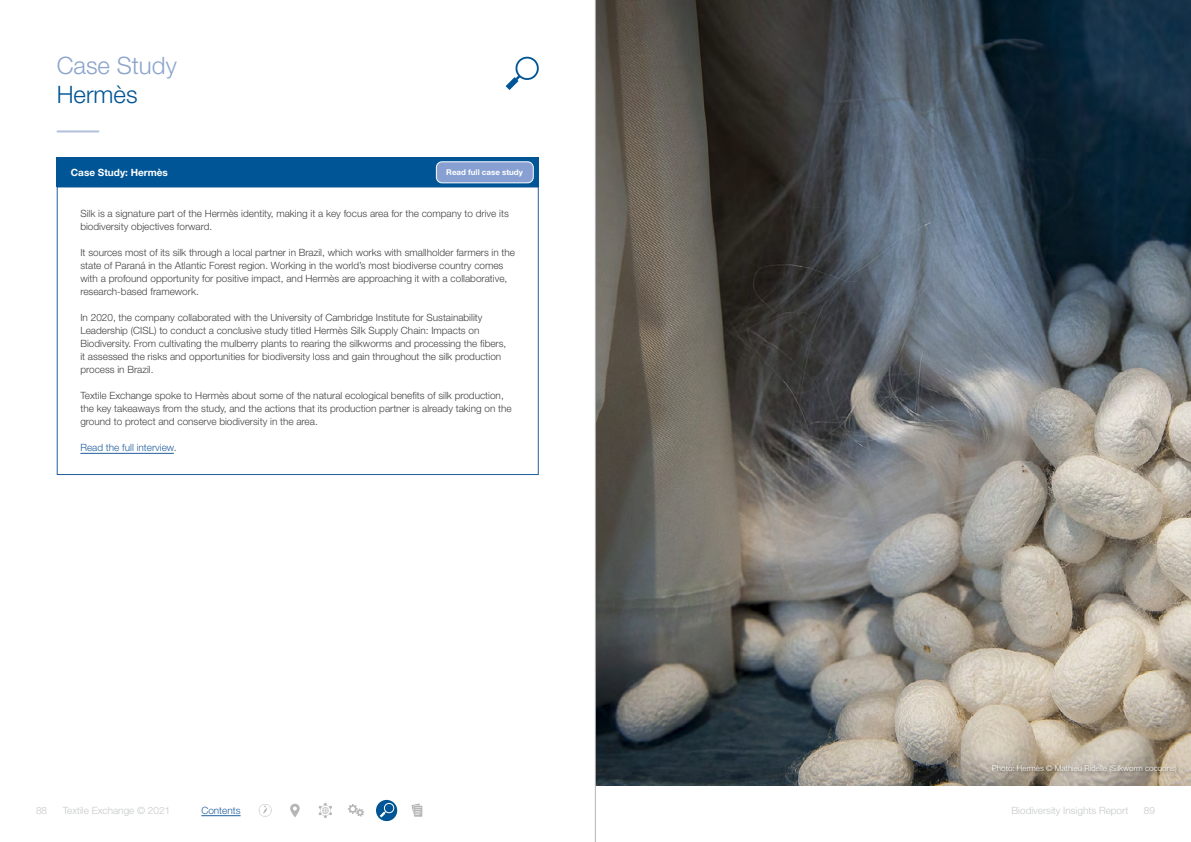
<style>
.page{position:relative;width:1191px;height:842px;background:#fff}
.page>*{position:absolute;margin:0;border:0;box-sizing:border-box;transform-origin:0 0}
.t1{font:300 24px "Helvetica Neue LT Std";color:#8ba4cc}
.t2{font:300 24px "Helvetica Neue LT Std";color:#005596}
.t3{font:300 10px/13px "Helvetica Neue LT Std";color:#424143}
.t4{font:300 10px "Helvetica Neue LT Std";color:#c6c8ca}
.t5{font:300 10px "Helvetica Neue LT Std";color:#215e9e}
.t6{font:700 10px "Helvetica Neue LT Std";color:#fff}
.t7{font:300 8px "Helvetica Neue LT Std";color:#fff}
.t8{font:700 8px "Helvetica Neue LT Std";color:#fff}
.s1{color:#424143}
.s2{color:#fff}
</style>
<div class="page">
<hr style="left:201px;top:815px;width:40px;height:1px;background:#215e9e">
<hr style="left:57px;top:130px;width:42px;height:2px;background:#b1c0dc">
<svg style="left:259px;top:804px;width:12px;height:13px"></svg>
<svg style="left:348px;top:804px;width:16px;height:13px"></svg>
<svg style="left:290px;top:804px;width:10px;height:13px"></svg>
<svg style="left:318px;top:803px;width:14px;height:15px"></svg>
<svg style="left:411px;top:803px;width:11px;height:14px"></svg>
<div style="left:376px;top:800px;width:21px;height:21px;background:#005596;border-radius:50%"></div>
<svg style="left:380px;top:802px;width:15px;height:15px"></svg>
<svg style="left:505px;top:56px;width:34px;height:34px"></svg>
<hr style="left:80px;top:453px;width:94px;height:1px;background:#215e9e">
<div style="left:57px;top:157px;width:482px;height:30px;background:#005596"></div>
<div style="left:436px;top:162px;width:97px;height:21px;background:#88a0d1;border-radius:6px"></div>
<div style="left:436px;top:162px;width:97px;height:21px;border:1px solid #fff;border-radius:6px"></div>
<img style="left:596px;top:0;width:595px;height:785px">
<div style="left:990px;top:763px;width:188px;height:12px;background:#000;opacity:.5"></div>
<hr style="left:595px;top:0;width:1px;height:842px;background:#b7b5b7">
<h1 class="t1" style="left:57px;top:51px;width:122px">Case Study</h1>
<h1 class="t2" style="left:57px;top:79px;width:82px">Hermès</h1>
<p class="t6" style="left:71px;top:166px;width:99px">Case Study: Hermès</p>
<p class="t8" style="left:446px;top:167px;width:78px">Read full case study</p>
<p class="t3" style="left:80px;top:207px;width:430px">Silk is a signature part of the Hermès identity, making it a key focus area for the company to drive its biodiversity objectives forward.</p>
<p class="t3" style="left:80px;top:246px;width:436px">It sources most of its silk through a local partner in Brazil, which works with smallholder farmers in the state of Paraná in the Atlantic Forest region. Working in the world’s most biodiverse country comes with a profound opportunity for positive impact, and Hermès are approaching it with a collaborative, research-based framework.</p>
<p class="t3" style="left:80px;top:311px;width:427px">In 2020, the company collaborated with the University of Cambridge Institute for Sustainability Leadership (CISL) to conduct a conclusive study titled Hermès Silk Supply Chain: Impacts on Biodiversity. From cultivating the mulberry plants to rearing the silkworms and processing the fibers, it assessed the risks and opportunities for biodiversity loss and gain throughout the silk production process in Brazil.</p>
<p class="t3" style="left:80px;top:389px;width:433px">Textile Exchange spoke to Hermès about some of the natural ecological benefits of silk production, the key takeaways from the study, and the actions that its production partner is already taking on the ground to protect and conserve biodiversity in the area.</p>
<p class="t5" style="left:80px;top:442px;width:98px">Read the full interview<span class="s1">.</span></p>
<p class="t7" style="left:992px;top:763px;width:186px">Photo: Hermès © Mathieu Ridelle (Silkworm cocoons)</p>
<p class="t4" style="left:36px;top:804px;width:136px">88 <span class="s2">••</span>Textile Exchange © 2021</p>
<p class="t5" style="left:201px;top:804px;width:41px">Contents</p>
<p class="t4" style="left:1011px;top:804px;width:145px">Biodiversity Insights Report<span class="s2">••</span> 89</p>
</div>
